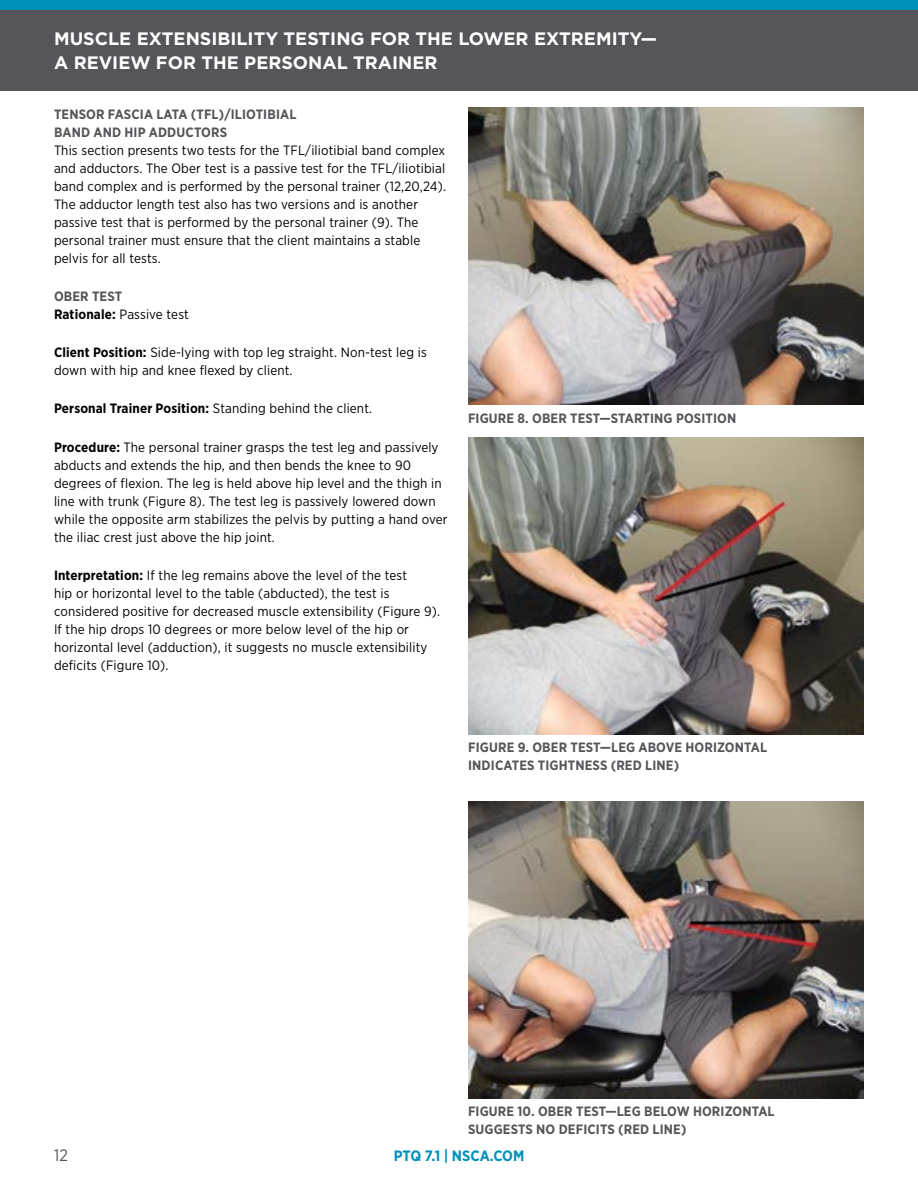
<style>
.page{position:relative;width:918px;height:1188px;background:#fff}
.page>*{position:absolute;margin:0;border:0;box-sizing:border-box;transform-origin:0 0}
.t1{font:700 18px/24px "Gotham";color:#fff}
.t2{font:16.5px "Gotham Narrow";color:#56565a}
.t3{font:700 15px "Gotham Narrow";color:#0090ba}
.t4{font:13.5px/18px "Gotham Narrow";letter-spacing:.01em;color:#000}
.t5{font:700 13.5px/18px "Gotham Narrow";letter-spacing:.01em;color:#56565a}
.t6{font:700 13.5px "Gotham Narrow";letter-spacing:.01em;color:#000}
.s1{font-weight:700;color:#56565a}
.s2{font-weight:700}
.s3{font-weight:400}
</style>
<div class="page">
<div style="left:0;top:0;width:918px;height:17px;background:#0090ba"></div>
<div style="left:0;top:10px;width:918px;height:81px;background:#56565a"></div>
<img style="left:468px;top:108px;width:396px;height:297px">
<img style="left:468px;top:802px;width:396px;height:296px">
<img style="left:468px;top:437px;width:396px;height:297px">
<h1 class="t1" style="left:54px;top:27px;width:604px">MUSCLE EXTENSIBILITY TESTING FOR THE LOWER EXTREMITY—<br>A REVIEW FOR THE PERSONAL TRAINER</h1>
<p class="t5" style="left:54px;top:105px;width:244px">TENSOR FASCIA LATA (TFL)/ILIOTIBIAL<br>BAND AND HIP ADDUCTORS</p>
<p class="t4" style="left:54px;top:141px;width:393px">This section presents two tests for the TFL/iliotibial band complex and adductors. The Ober test is a passive test for the TFL/iliotibial band complex and is performed by the personal trainer (12,20,24).<br>The adductor length test also has two versions and is another passive test that is performed by the personal trainer (9). The personal trainer must ensure that the client maintains a stable pelvis for all tests.</p>
<p class="t4" style="left:54px;top:287px;width:136px"><span class="s1">OBER TEST<br></span><span class="s2">Rationale:</span> Passive test</p>
<p class="t4" style="left:54px;top:343px;width:375px"><span class="s2">Client Position:</span> Side-lying with top leg straight. Non-test leg is down with hip and knee flexed by client.</p>
<p class="t6" style="left:54px;top:400px;width:320px">Personal Trainer Position: <span class="s3">Standing behind the client.</span></p>
<p class="t4" style="left:54px;top:438px;width:395px"><span class="s2">Procedure:</span> The personal trainer grasps the test leg and passively abducts and extends the hip, and then bends the knee to 90 degrees of flexion. The leg is held above hip level and the thigh in line with trunk (Figure 8). The test leg is passively lowered down while the opposite arm stabilizes the pelvis by putting a hand over the iliac crest just above the hip joint.</p>
<p class="t4" style="left:54px;top:566px;width:388px"><span class="s2">Interpretation:</span> If the leg remains above the level of the test<br>hip or horizontal level to the table (abducted), the test is considered positive for decreased muscle extensibility (Figure 9).<br>If the hip drops 10 degrees or more below level of the hip or horizontal level (adduction), it suggests no muscle extensibility deficits (Figure 10).</p>
<p class="t5" style="left:468px;top:409px;width:270px">FIGURE 8. OBER TEST—STARTING POSITION</p>
<p class="t5" style="left:468px;top:738px;width:300px">FIGURE 9. OBER TEST—LEG ABOVE HORIZONTAL<br>INDICATES TIGHTNESS (RED LINE)</p>
<p class="t5" style="left:468px;top:1102px;width:308px">FIGURE 10. OBER TEST—LEG BELOW HORIZONTAL<br>SUGGESTS NO DEFICITS (RED LINE)</p>
<p class="t2" style="left:54px;top:1145px;width:15px">12</p>
<p class="t3" style="left:394px;top:1146px;width:132px">PTQ 7.1 | NSCA.COM</p>
</div>
